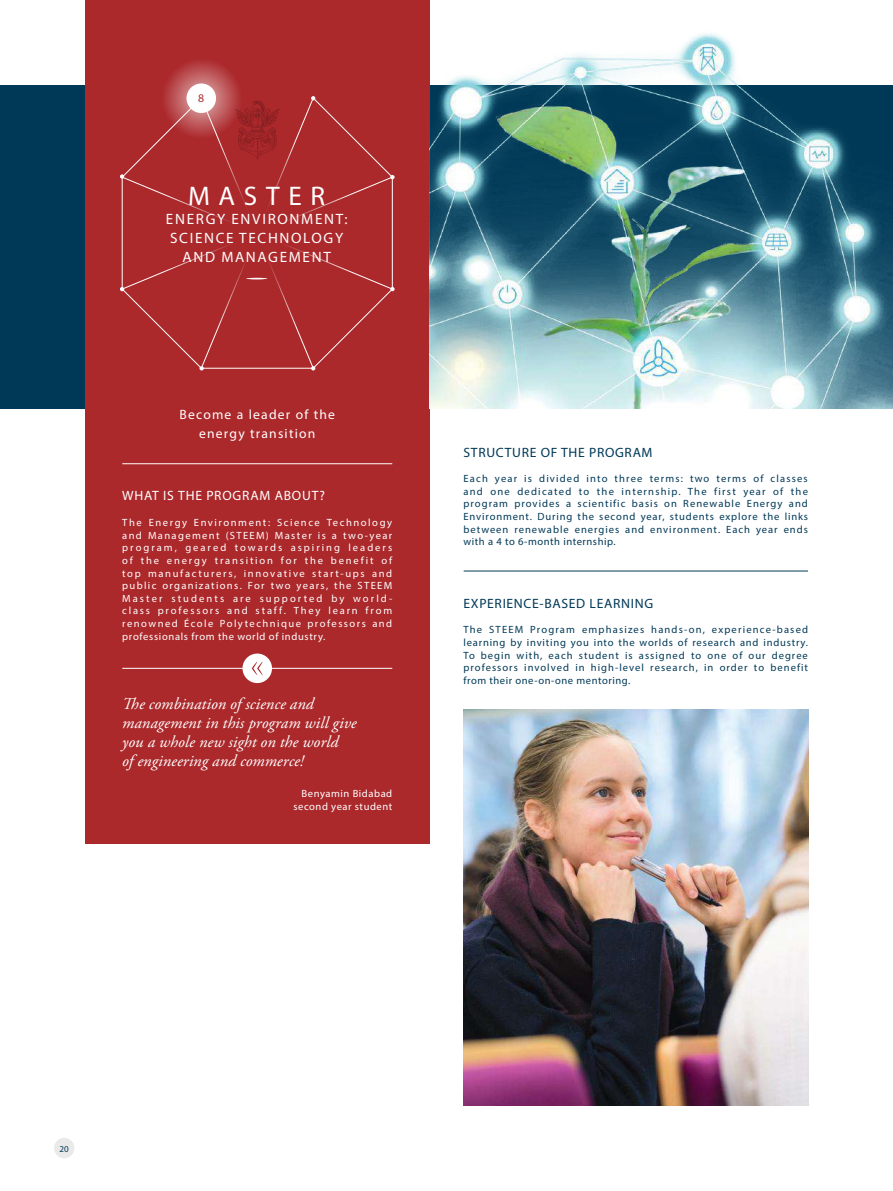
<style>
.page{position:relative;width:893px;height:1191px;background:#fff}
.page>*{position:absolute;margin:0;border:0;box-sizing:border-box;transform-origin:0 0}
.t1{font:27px "Myriad Pro";letter-spacing:.32em;color:#fff}
.t2{font:italic 16.5px/18.9px "Adobe Garamond Pro";letter-spacing:.005em;color:#fff}
.t3{font:15px/18.9px "Myriad Pro";letter-spacing:.11em;color:#fff;text-align:center}
.t4{font:13.5px "Myriad Pro";letter-spacing:.05em;color:#003957}
.t5{font:13.5px/18.9px "Myriad Pro";letter-spacing:.09em;color:#fff;text-align:center}
.t6{font:13.5px "Myriad Pro";letter-spacing:.055em;color:#fff}
.t7{font:11.7px "Myriad Pro";color:#ab282b}
.t8{font:10.5px/12.6px "Myriad Pro";letter-spacing:.085em;color:#003957;text-align:justify}
.t9{font:10.5px/12.6px "Myriad Pro";letter-spacing:.06em;color:#fff;text-align:justify}
.t10{font:9px "Myriad Pro";color:#003957}
</style>
<div class="page">
<div style="left:0;top:85px;width:893px;height:323px;background:#003957"></div>
<div style="left:85px;top:0;width:344px;height:844px;background:#ab282b"></div>
<img style="left:463px;top:710px;width:345px;height:396px">
<svg style="left:122px;top:97px;width:271px;height:272px"></svg>
<svg style="left:311px;top:96px;width:4px;height:4px"></svg>
<div style="left:155px;top:131px;width:204px;height:204px;background:#ab282b;border-radius:50%"></div>
<div style="left:54px;top:1137px;width:20px;height:21px;background:#ebeaea;border-radius:50%"></div>
<svg style="left:161px;top:57px;width:81px;height:82px"></svg>
<div style="left:187px;top:83px;width:29px;height:30px;background:#fff;border-radius:50%"></div>
<hr style="left:122px;top:463px;width:270px;height:1px;background:#fff">
<hr style="left:122px;top:668px;width:270px;height:1px;background:#fff">
<div style="left:242px;top:653px;width:30px;height:30px;background:#fff;border-radius:50%"></div>
<svg style="left:252px;top:661px;width:11px;height:14px"></svg>
<hr style="left:464px;top:571px;width:344px;height:1px;background:#003957">
<svg style="left:246px;top:278px;width:22px;height:1px"></svg>
<img style="left:429px;top:0;width:464px;height:408px">
<p class="t7" style="left:198px;top:91px;width:8px">8</p>
<h1 class="t1" style="left:188px;top:179px;width:138px">MASTER</h1>
<h3 class="t3" style="left:166px;top:209px;width:183px">ENERGY ENVIRONMENT:<br>SCIENCE TECHNOLOGY<br>AND MANAGEMENT</h3>
<p class="t5" style="left:179px;top:405px;width:157px">Become a leader of the energy transition</p>
<p class="t6" style="left:122px;top:487px;width:204px">WHAT IS THE PROGRAM ABOUT?</p>
<p class="t9" style="left:122px;top:516px;width:272px">The Energy Environment: Science Technology and Management (STEEM) Master is a two-year program, geared towards aspiring leaders of the energy transition for the benefit of top manufacturers, innovative start-ups and public organizations. For two years, the STEEM Master students are supported by world&shy;class professors and staff. They learn from renowned École Polytechnique professors and professionals from the world of industry.</p>
<h2 class="t2" style="left:122px;top:695px;width:236px">The combination of science and management in this program will give you a whole new sight on the world<br>of engineering and commerce!</h2>
<p class="t9" style="left:293px;top:787px;width:100px;text-align:right">Benyamin Bidabad second year student</p>
<p class="t4" style="left:463px;top:444px;width:191px">STRUCTURE OF THE PROGRAM</p>
<p class="t8" style="left:463px;top:472px;width:346px">Each year is divided into three terms: two terms of classes and one dedicated to the internship. The first year of the program provides a scientific basis on Renewable Energy and Environment. During the second year, students explore the links between renewable energies and environment. Each year ends with a 4 to 6-month internship.</p>
<p class="t4" style="left:463px;top:595px;width:191px">EXPERIENCE-BASED LEARNING</p>
<p class="t8" style="left:463px;top:623px;width:346px">The STEEM Program emphasizes hands-on, experience-based learning by inviting you into the worlds of research and industry.<br>To begin with, each student is assigned to one of our degree professors involved in high-level research, in order to benefit from their one-on-one mentoring.</p>
<p class="t10" style="left:60px;top:1143px;width:11px">20</p>
</div>
